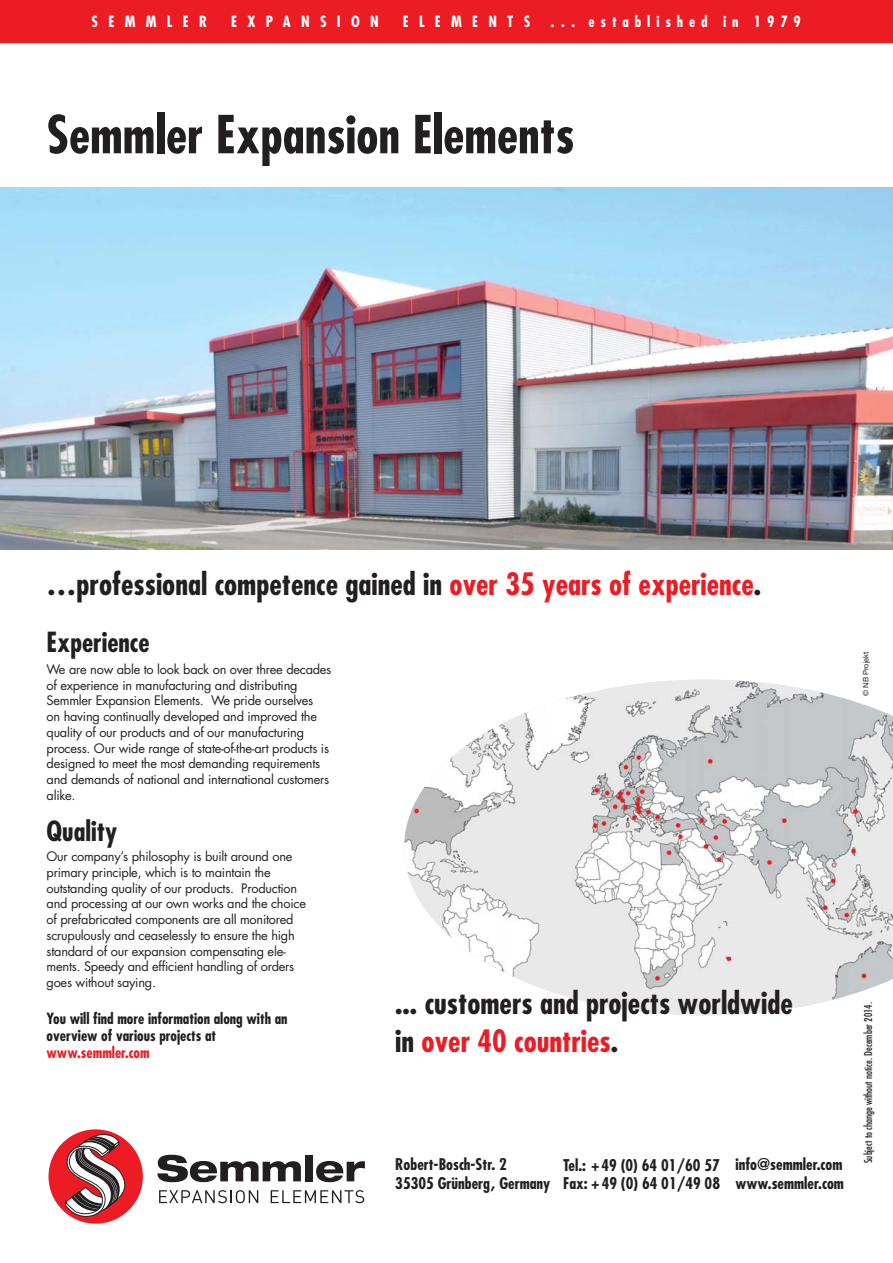
<style>
.page{position:relative;width:893px;height:1263px;background:#fff}
.page>*{position:absolute;margin:0;border:0;box-sizing:border-box;transform-origin:0 0}
.t1{font:700 condensed 51px "Futura";color:#231f20}
.t2{font:700 condensed 30px/38px "Futura";color:#231f20}
.t3{font:700 condensed 27px "Futura";color:#231f20}
.t4{font:700 condensed 15.75px/18.8px "Futura";color:#231f20}
.t5{font:700 condensed 15px/17.2px "Futura";color:#231f20}
.t6{font:700 condensed 15px "Futura";letter-spacing:.685em;color:#fff}
.t7{font:700 condensed 15px "Futura";letter-spacing:.39em;color:#fff}
.t8{font:700 condensed 15px "Futura";color:#ed1c24}
.t9{font:12.75px/15.8px "Futura";letter-spacing:-.02em;color:#231f20}
.t10{font:condensed 10.5px "Futura";color:#231f20}
.t11{font:7.5px "Helvetica Neue";color:#231f20}
.s1{color:#ed1c24}
</style>
<div class="page">
<img style="left:404px;top:680px;width:489px;height:335px">
<div style="left:49px;top:1129px;width:94px;height:95px;background:#ed1c24;border-radius:50%"></div>
<svg style="left:65px;top:1133px;width:60px;height:86px"></svg>
<svg style="left:159px;top:1190px;width:99px;height:13px"></svg>
<svg style="left:271px;top:1190px;width:93px;height:13px"></svg>
<svg style="left:157px;top:1155px;width:144px;height:27px"></svg>
<div style="left:305px;top:1155px;width:8px;height:26px;background:#231f20"></div>
<svg style="left:316px;top:1161px;width:49px;height:21px"></svg>
<div style="left:0;top:0;width:893px;height:43px;background:#ed1c24"></div>
<img style="left:0;top:188px;width:893px;height:362px">
<p class="t6" style="left:92px;top:15px;width:117px">SEMMLER</p>
<p class="t6" style="left:231px;top:15px;width:149px">EXPANSION</p>
<p class="t6" style="left:403px;top:15px;width:129px">ELEMENTS</p>
<p class="t7" style="left:551px;top:15px;width:251px">... established in 1979</p>
<h1 class="t1" style="left:47px;top:112px;width:529px">Semmler Expansion Elements</h1>
<h2 class="t2" style="left:47px;top:568px;width:716px">…professional competence gained in <span class="s1">over 35 years of experience</span>.</h2>
<h3 class="t3" style="left:47px;top:630px;width:105px">Experience</h3>
<p class="t9" style="left:47px;top:662px;width:286px">We are now able to look back on over three decades of experience in manufacturing and distributing Semmler Expansion Elements. We pride ourselves<br>on having continually developed and improved the quality of our products and of our manufacturing process. Our wide range of state-of-the-art products is designed to meet the most demanding requirements and demands of national and international customers alike.</p>
<h3 class="t3" style="left:47px;top:819px;width:72px">Quality</h3>
<p class="t9" style="left:47px;top:850px;width:261px">Our company’s philosophy is built around one primary principle, which is to maintain the outstanding quality of our products. Production and processing at our own works and the choice of prefabricated components are all monitored scrupulously and ceaselessly to ensure the high standard of our expansion compensating ele&shy;ments. Speedy and efficient handling of orders goes without saying.</p>
<p class="t5" style="left:47px;top:1011px;width:242px">You will find more information along with an overview of various projects at</p>
<p class="t8" style="left:47px;top:1046px;width:105px">www.semmler.com</p>
<h2 class="t2" style="left:395px;top:987px;width:399px">... customers and projects worldwide in <span class="s1">over 40 countries</span>.</h2>
<p class="t4" style="left:395px;top:1156px;width:157px">Robert-Bosch-Str. 2<br>35305 Grünberg, Germany</p>
<p class="t4" style="left:563px;top:1157px;width:158px">Tel.: + 49 (0) 64 01/60 57<br>Fax: + 49 (0) 64 01/49 08</p>
<p class="t4" style="left:736px;top:1156px;width:110px">info@semmler.com www.semmler.com</p>
<p class="t11" style="left:863px;top:696px;width:46px;rotate:-90deg">© NB Projekt</p>
<p class="t10" style="left:863px;top:1163px;width:163px;rotate:-90deg">Subject to change without notice. December 2014.</p>
</div>
